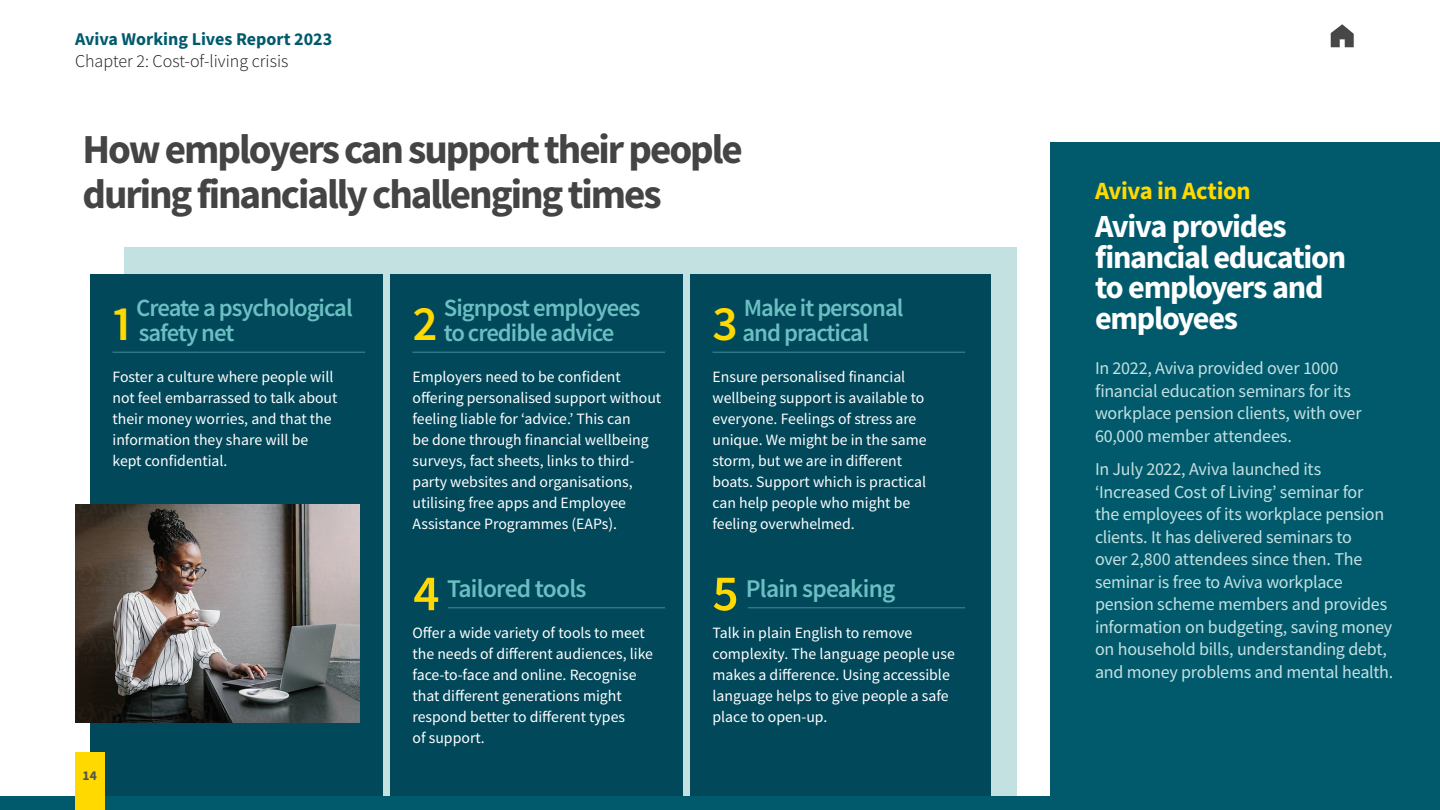
<style>
.page{position:relative;width:1440px;height:810px;background:#fff}
.page>*{position:absolute;margin:0;border:0;box-sizing:border-box;transform-origin:0 0}
.t1{font:600 49.5px "Source Sans Pro";color:#ffd900}
.t2{font:700 41.25px/45px "Source Sans Pro";letter-spacing:-.05em;color:#444}
.t3{font:700 32.25px/30.8px "Source Sans Pro";letter-spacing:-.04em;color:#fff}
.t4{font:600 25.5px "Source Sans Pro";letter-spacing:-.03em;color:#6bbfc2}
.t5{font:600 24.75px/25.5px "Source Sans Pro";letter-spacing:-.04em;color:#6bbfc2}
.t6{font:700 24.75px "Source Sans Pro";letter-spacing:-.02em;color:#ffd900}
.t7{font:18px/22.5px "Source Sans Pro";letter-spacing:-.015em;color:#c4e1e2}
.t8{font:300 18px "Source Sans Pro";color:#191919}
.t9{font:700 18px "Source Sans Pro";color:#005a6c}
.t10{font:15.75px/21px "Source Sans Pro";color:#fff}
.t11{font:700 13.5px "Source Sans Pro";color:#535353}
.s1{font-size:51px;color:#ffd900}
</style>
<div class="page">
<div style="left:124px;top:248px;width:893px;height:562px;background:#c4e1e2"></div>
<div style="left:1050px;top:142px;width:390px;height:668px;background:#005a6c"></div>
<div style="left:90px;top:274px;width:292px;height:527px;background:#00485a"></div>
<div style="left:690px;top:274px;width:300px;height:536px;background:#00485a"></div>
<div style="left:390px;top:274px;width:292px;height:527px;background:#00485a"></div>
<hr style="left:112px;top:352px;width:253px;height:1px;background:#408391">
<hr style="left:712px;top:352px;width:253px;height:1px;background:#408391">
<hr style="left:748px;top:607px;width:217px;height:1px;background:#408391">
<hr style="left:448px;top:607px;width:217px;height:1px;background:#408391">
<hr style="left:412px;top:352px;width:253px;height:1px;background:#408391">
<img style="left:75px;top:504px;width:285px;height:218px">
<svg style="left:1331px;top:24px;width:23px;height:23px"></svg>
<div style="left:0;top:796px;width:1440px;height:14px;background:#005a6c"></div>
<div style="left:75px;top:753px;width:29px;height:57px;background:#ffd900"></div>
<p class="t9" style="left:75px;top:27px;width:259px">Aviva Working Lives Report 2023</p>
<p class="t8" style="left:75px;top:50px;width:215px">Chapter 2: Cost-of-living crisis</p>
<h2 class="t2" style="left:82px;top:126px;width:662px">How employers can support their people during financially challenging times</h2>
<h1 class="t1" style="left:112px;top:291px;width:21px">1</h1>
<h3 class="t5" style="left:136px;top:294px;width:218px">Create a psychological safety net</h3>
<p class="t10" style="left:112px;top:367px;width:227px">Foster a culture where people will not feel embarrassed to talk about their money worries, and that the information they share will be kept confidential.</p>
<p class="t11" style="left:83px;top:766px;width:16px">14</p>
<h1 class="t1" style="left:412px;top:291px;width:27px">2</h1>
<h3 class="t5" style="left:444px;top:294px;width:198px">Signpost employees to credible advice</h3>
<p class="t10" style="left:412px;top:367px;width:250px">Employers need to be confident offering personalised support without feeling liable for ‘advice.’ This can<br>be done through financial wellbeing surveys, fact sheets, links to third&shy;party websites and organisations, utilising free apps and Employee Assistance Programmes (EAPs).</p>
<h3 class="t4" style="left:412px;top:571px;width:176px"><span class="s1">4</span> Tailored tools</h3>
<p class="t10" style="left:412px;top:622px;width:242px">Offer a wide variety of tools to meet the needs of different audiences, like face-to-face and online. Recognise that different generations might respond better to different types<br>of support.</p>
<h1 class="t1" style="left:712px;top:291px;width:27px">3</h1>
<h3 class="t5" style="left:742px;top:294px;width:163px">Make it personal and practical</h3>
<p class="t10" style="left:712px;top:367px;width:216px">Ensure personalised financial wellbeing support is available to everyone. Feelings of stress are unique. We might be in the same storm, but we are in different boats. Support which is practical can help people who might be feeling overwhelmed.</p>
<h3 class="t4" style="left:712px;top:571px;width:185px"><span class="s1">5</span> Plain speaking</h3>
<p class="t10" style="left:712px;top:622px;width:244px">Talk in plain English to remove complexity. The language people use makes a difference. Using accessible language helps to give people a safe place to open‑up.</p>
<h3 class="t6" style="left:1095px;top:174px;width:157px">Aviva in Action</h3>
<h3 class="t3" style="left:1095px;top:210px;width:253px">Aviva provides financial education to employers and employees</h3>
<p class="t7" style="left:1095px;top:357px;width:268px">In 2022, Aviva provided over 1000 financial education seminars for its workplace pension clients, with over 60,000 member attendees.</p>
<p class="t7" style="left:1095px;top:458px;width:300px">In July 2022, Aviva launched its ‘Increased Cost of Living’ seminar for<br>the employees of its workplace pension clients. It has delivered seminars to<br>over 2,800 attendees since then. The seminar is free to Aviva workplace pension scheme members and provides information on budgeting, saving money on household bills, understanding debt, and money problems and mental health.</p>
</div>
